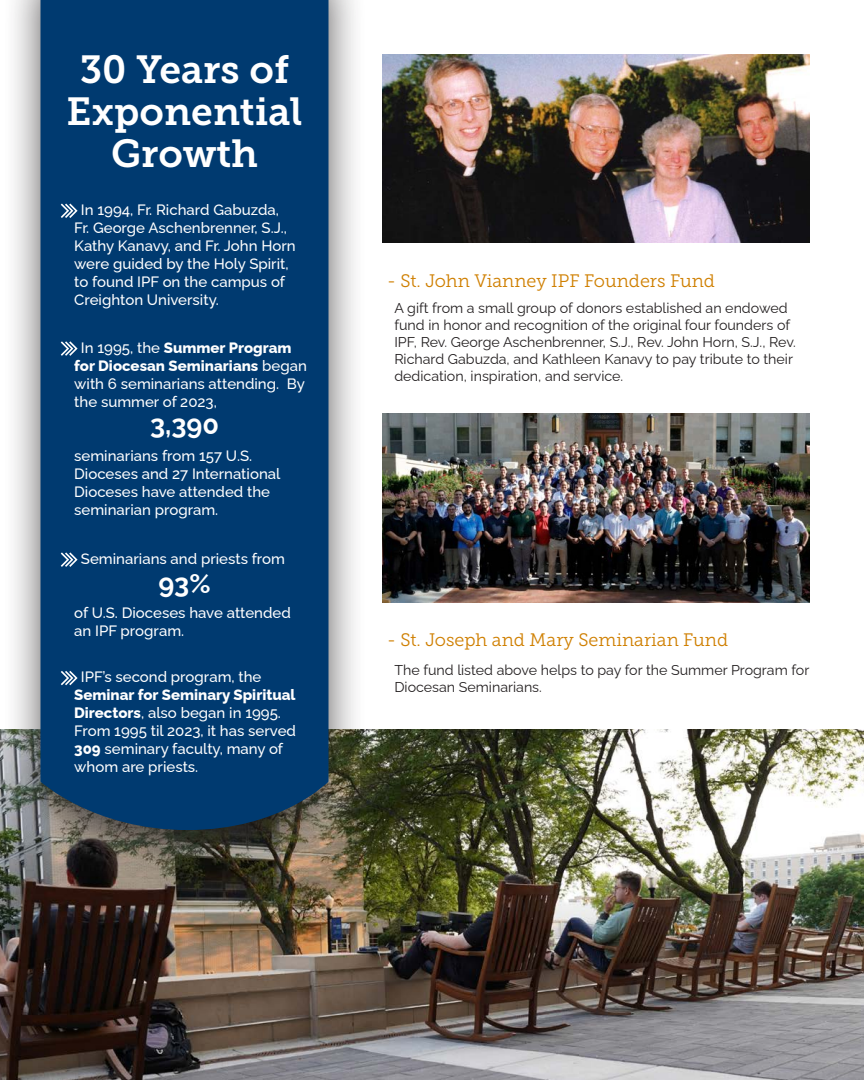
<style>
.page{position:relative;width:864px;height:1080px;background:#fff}
.page>*{position:absolute;margin:0;border:0;box-sizing:border-box;transform-origin:0 0}
.t1{font:39px/42px "Museo Slab 700";color:#fff;text-align:center}
.t2{font:700 27px "Raleway";color:#fff}
.t3{font:18px "Museo Slab 300";color:#cf7f00}
.t4{font:500 15px/18px "Raleway";color:#fff}
.t5{font:14.25px/17.1px "Raleway";color:#231f20}
.s1{font-weight:800}
</style>
<div class="page">
<img style="left:0;top:729px;width:864px;height:351px">
<div style="left:2px;top:0;width:364px;height:882px;background:#231f20;opacity:.75"></div>
<div style="left:40px;top:0;width:288px;height:830px;background:#003a70"></div>
<img style="left:383px;top:54px;width:427px;height:189px">
<img style="left:383px;top:413px;width:427px;height:189px">
<svg style="left:61px;top:204px;width:17px;height:14px"></svg>
<svg style="left:61px;top:671px;width:17px;height:14px"></svg>
<svg style="left:61px;top:341px;width:17px;height:15px"></svg>
<svg style="left:61px;top:552px;width:17px;height:15px"></svg>
<p class="t1" style="left:67px;top:49px;width:237px">30 Years of<br>Exponential<br>Growth</p>
<p class="t4" style="left:74px;top:199px;width:223px;text-indent:7px">In 1994, Fr. Richard Gabuzda,<br>Fr. George Aschenbrenner, S.J.,<br>Kathy Kanavy, and Fr. John Horn were guided by the Holy Spirit, to found IPF on the campus of<br>Creighton University.</p>
<p class="t4" style="left:74px;top:337px;width:234px;text-indent:7px">In 1995, the <span class="s1">Summer Program for Diocesan Seminarians</span> began with 6 seminarians attending. By the summer of 2023,</p>
<p class="t2" style="left:150px;top:403px;width:70px">3,390</p>
<p class="t4" style="left:74px;top:445px;width:208px">seminarians from 157 U.S.<br>Dioceses and 27 International<br>Dioceses have attended the seminarian program.</p>
<p class="t4" style="left:81px;top:548px;width:206px">Seminarians and priests from</p>
<p class="t4" style="left:74px;top:602px;width:218px">of U.S. Dioceses have attended an IPF program.</p>
<p class="t2" style="left:158px;top:562px;width:54px">93%</p>
<p class="t4" style="left:74px;top:666px;width:223px;text-indent:7px">IPF’s second program, the<br><span class="s1">Seminar for Seminary Spiritual<br>Directors</span>, also began in 1995.<br>From 1995 til 2023, it has served<br><span class="s1">309</span> seminary faculty, many of whom are priests.</p>
<p class="t3" style="left:387px;top:271px;width:330px">- St. John Vianney IPF Founders Fund</p>
<p class="t5" style="left:394px;top:298px;width:403px">A gift from a small group of donors established an endowed fund in honor and recognition of the original four founders of IPF, Rev. George Aschenbrenner, S.J., Rev. John Horn, S.J., Rev.<br>Richard Gabuzda, and Kathleen Kanavy to pay tribute to their dedication, inspiration, and service.</p>
<p class="t3" style="left:387px;top:630px;width:343px">- St. Joseph and Mary Seminarian Fund</p>
<p class="t5" style="left:394px;top:660px;width:417px">The fund listed above helps to pay for the Summer Program for<br>Diocesan Seminarians.</p>
</div>
